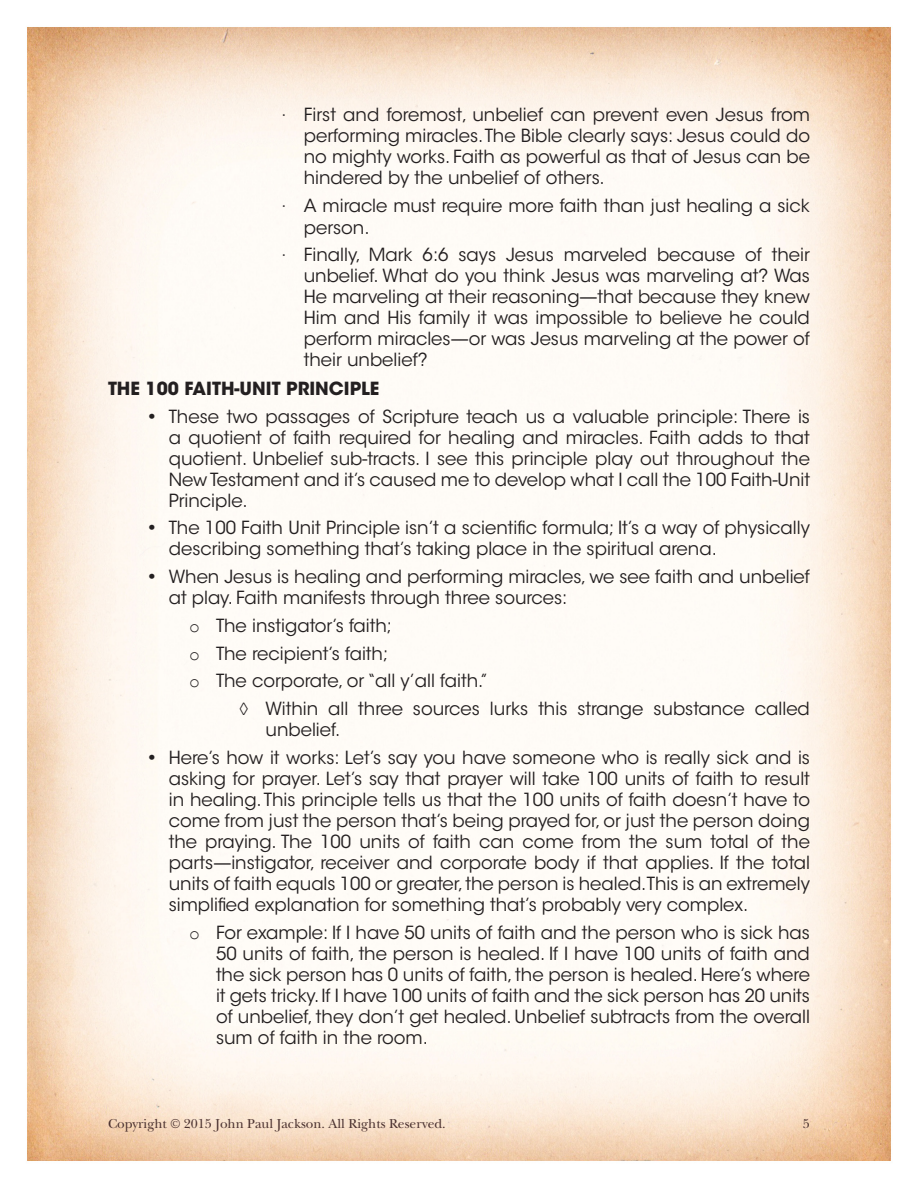
<style>
.page{position:relative;width:918px;height:1188px;background:#fff}
.page>*{position:absolute;margin:0;border:0;box-sizing:border-box;transform-origin:0 0}
.t1{font:18px/21px "ITC Avant Garde Std";color:#231f20;text-align:justify}
.t2{font:700 18px "ITC Avant Garde Std";color:#231f20}
.t3{font:13.5px "New Baskerville Std";color:#4b3230}
.s1{font-family:"Courier New"}
</style>
<div class="page">
<img style="left:27px;top:27px;width:864px;height:1134px">
<p class="t1" style="left:304px;top:105px;width:508px;text-indent:-27px"><span class="s1">·</span> First and foremost, unbelief can prevent even Jesus from performing miracles. The Bible clearly says: Jesus could do no mighty works. Faith as powerful as that of Jesus can be hindered by the unbelief of others.</p>
<p class="t1" style="left:304px;top:195px;width:508px;line-height:21.6px;text-indent:-27px"><span class="s1">·</span> A miracle must require more faith than just healing a sick person.</p>
<p class="t1" style="left:304px;top:245px;width:508px;text-indent:-27px"><span class="s1">·</span> Finally, Mark 6:6 says Jesus marveled because of their unbelief. What do you think Jesus was marveling at? Was He marveling at their reasoning—that because they knew Him and His family it was impossible to believe he could perform miracles—or was Jesus marveling at the power of their unbelief?</p>
<p class="t2" style="left:108px;top:376px;width:273px">THE 100 FAITH-UNIT PRINCIPLE</p>
<p class="t1" style="left:169px;top:406px;width:643px;text-indent:-21px">• These two passages of Scripture teach us a valuable principle: There is a quotient of faith required for healing and miracles. Faith adds to that quotient. Unbelief sub-tracts. I see this principle play out throughout the New Testament and it’s caused me to develop what I call the 100 Faith-Unit Principle.</p>
<p class="t1" style="left:169px;top:517px;width:643px;text-indent:-21px">• The 100 Faith Unit Principle isn’t a scientific formula; It’s a way of physically describing something that’s taking place in the spiritual arena.</p>
<p class="t1" style="left:169px;top:566px;width:643px;text-indent:-21px">• When Jesus is healing and performing miracles, we see faith and unbelief at play. Faith manifests through three sources:</p>
<p class="t1" style="left:189px;top:615px;width:205px"><span class="s1">o</span> The instigator’s faith;</p>
<p class="t1" style="left:189px;top:643px;width:201px"><span class="s1">o</span> The recipient’s faith;</p>
<p class="t1" style="left:189px;top:670px;width:301px"><span class="s1">o</span> The corporate, or “all y’all faith.”</p>
<p class="t1" style="left:266px;top:698px;width:546px;text-indent:-27px"><span class="s1">◊</span> Within all three sources lurks this strange substance called unbelief.</p>
<p class="t1" style="left:169px;top:747px;width:643px;text-indent:-21px">• Here’s how it works: Let’s say you have someone who is really sick and is asking for prayer. Let’s say that prayer will take 100 units of faith to result in healing. This principle tells us that the 100 units of faith doesn’t have to come from just the person that’s being prayed for, or just the person doing the praying. The 100 units of faith can come from the sum total of the parts—instigator, receiver and corporate body if that applies. If the total units of faith equals 100 or greater, the person is healed.This is an extremely simplified explanation for something that’s probably very complex.</p>
<p class="t1" style="left:216px;top:922px;width:596px;text-indent:-27px"><span class="s1">o</span> For example: If I have 50 units of faith and the person who is sick has 50 units of faith, the person is healed. If I have 100 units of faith and the sick person has 0 units of faith, the person is healed. Here’s where it gets tricky. If I have 100 units of faith and the sick person has 20 units of unbelief, they don’t get healed. Unbelief subtracts from the overall sum of faith in the room.</p>
<p class="t3" style="left:108px;top:1116px;width:339px">Copyright © 2015 John Paul Jackson. All Rights Reserved.</p>
<p class="t3" style="left:803px;top:1116px;width:9px">5</p>
</div>
